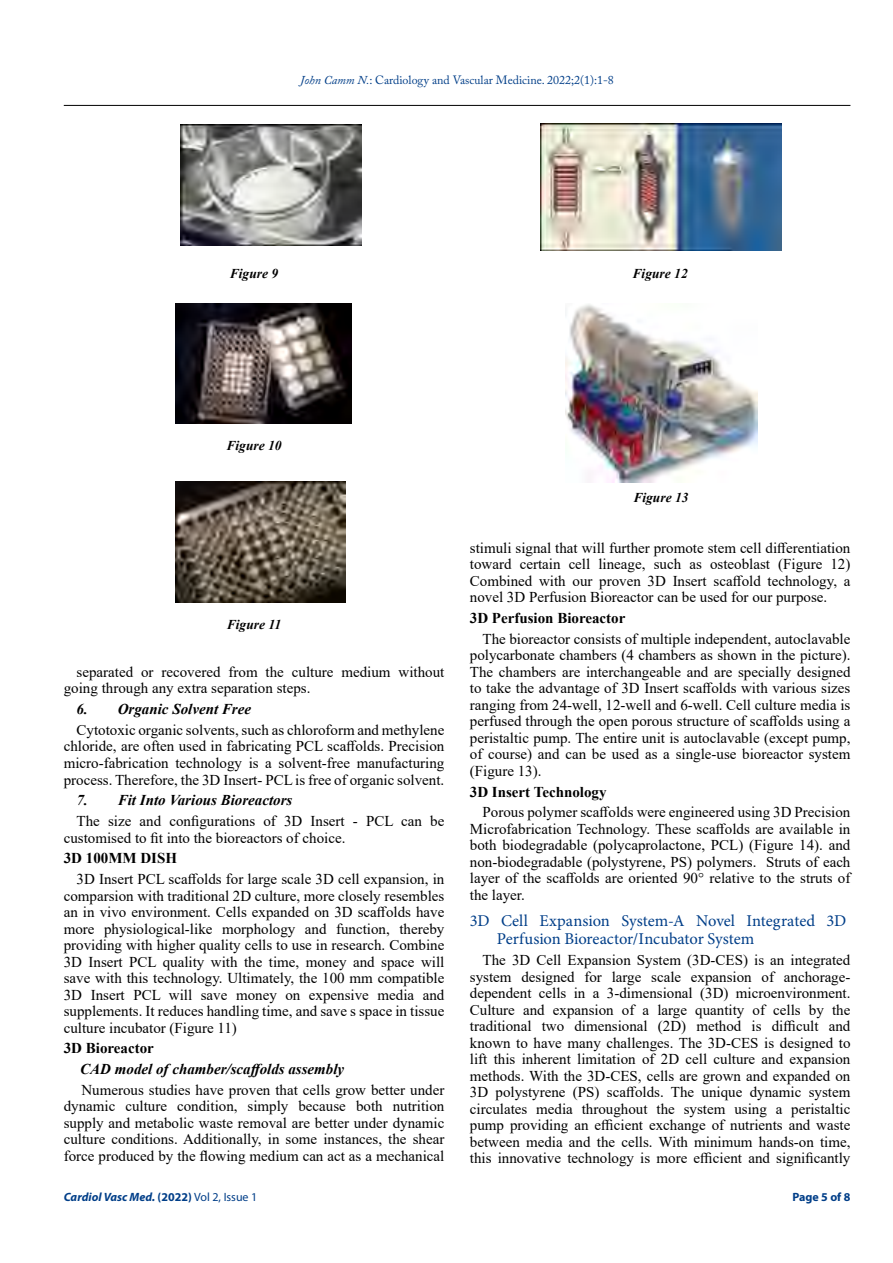
<style>
.page{position:relative;width:893px;height:1263px;background:#fff}
.page>*{position:absolute;margin:0;border:0;box-sizing:border-box;transform-origin:0 0}
.t1{font:16.5px/18px "Minion Pro";color:#003e88}
.t2{font:15px/16.5px "Times New Roman";color:#000;text-align:justify}
.t3{font:italic 700 15px "Times New Roman";color:#000}
.t4{font:700 15px "Times New Roman";color:#000}
.t5{font:italic 700 13.5px "Times New Roman";color:#000}
.t6{font:12px "Adobe Caslon Pro";color:#003e88}
.t7{font:italic 700 12px "Myriad Pro";color:#003e88}
.t8{font:700 12px "Myriad Pro";color:#003e88}
.s1{font-style:italic}
.s2{font-style:normal}
.s3{font-weight:400;font-style:normal}
</style>
<div class="page">
<hr style="left:64px;top:105px;width:786px;height:1px;background:#000">
<img style="left:180px;top:125px;width:181px;height:121px">
<img style="left:175px;top:303px;width:177px;height:121px">
<img style="left:175px;top:482px;width:170px;height:121px">
<img style="left:540px;top:123px;width:242px;height:128px">
<img style="left:565px;top:304px;width:192px;height:178px">
<p class="t6" style="left:300px;top:73px;width:315px"><span class="s1">John Camm N.</span>: Cardiology and Vascular Medicine. 2022;2(1):1-8</p>
<p class="t5" style="left:230px;top:264px;width:50px">Figure 9</p>
<p class="t5" style="left:226px;top:436px;width:57px">Figure 10</p>
<p class="t5" style="left:633px;top:264px;width:57px">Figure 12</p>
<p class="t5" style="left:633px;top:488px;width:57px">Figure 13</p>
<p class="t5" style="left:227px;top:615px;width:56px">Figure 11</p>
<p class="t2" style="left:64px;top:663px;width:382px;text-indent:13px">separated or recovered from the culture medium without going through any extra separation steps.</p>
<p class="t3" style="left:77px;top:699px;width:176px">6. Organic Solvent Free</p>
<p class="t2" style="left:64px;top:721px;width:382px;text-indent:13px">Cytotoxic organic solvents, such as chloroform and methylene chloride, are often used in fabricating PCL scaffolds. Precision micro-fabrication technology is a solvent-free manufacturing process. Therefore, the 3D Insert- PCL is free of organic solvent.</p>
<p class="t3" style="left:77px;top:790px;width:217px">7. Fit Into Various Bioreactors</p>
<p class="t2" style="left:64px;top:812px;width:382px;text-indent:13px">The size and configurations of 3D Insert - PCL can be customised to fit into the bioreactors of choice.</p>
<p class="t4" style="left:64px;top:847px;width:115px">3D 100MM DISH</p>
<p class="t2" style="left:64px;top:870px;width:382px;text-indent:13px">3D Insert PCL scaffolds for large scale 3D cell expansion, in comparsion with traditional 2D culture, more closely resembles an in vivo environment. Cells expanded on 3D scaffolds have more physiological-like morphology and function, thereby providing with higher quality cells to use in research. Combine 3D Insert PCL quality with the time, money and space will save with this technology. Ultimately, the 100 mm compatible 3D Insert PCL will save money on expensive media and supplements. It reduces handling time, and save s space in tissue culture incubator (Figure 11)</p>
<p class="t4" style="left:64px;top:1037px;width:92px">3D Bioreactor</p>
<p class="t3" style="left:80px;top:1058px;width:265px">CAD model of chamber/scaffolds assembly</p>
<p class="t2" style="left:64px;top:1081px;width:382px;text-indent:18px">Numerous studies have proven that cells grow better under dynamic culture condition, simply because both nutrition supply and metabolic waste removal are better under dynamic culture conditions. Additionally, in some instances, the shear force produced by the flowing medium can act as a mechanical</p>
<p class="t7" style="left:64px;top:1189px;width:195px">Cardiol Vasc Med. <span class="s2">(2022)</span> <span class="s3">Vol 2, Issue 1</span></p>
<p class="t2" style="left:470px;top:539px;width:382px">stimuli signal that will further promote stem cell differentiation toward certain cell lineage, such as osteoblast (Figure 12)<br>Combined with our proven 3D Insert scaffold technology, a novel 3D Perfusion Bioreactor can be used for our purpose.</p>
<p class="t4" style="left:470px;top:607px;width:157px">3D Perfusion Bioreactor</p>
<p class="t2" style="left:470px;top:630px;width:382px;text-indent:13px">The bioreactor consists of multiple independent, autoclavable polycarbonate chambers (4 chambers as shown in the picture).<br>The chambers are interchangeable and are specially designed to take the advantage of 3D Insert scaffolds with various sizes ranging from 24-well, 12-well and 6-well. Cell culture media is perfused through the open porous structure of scaffolds using a peristaltic pump. The entire unit is autoclavable (except pump, of course) and can be used as a single-use bioreactor system (Figure 13).</p>
<p class="t4" style="left:470px;top:781px;width:138px">3D Insert Technology</p>
<p class="t2" style="left:470px;top:803px;width:382px;text-indent:13px">Porous polymer scaffolds were engineered using 3D Precision Microfabrication Technology. These scaffolds are available in both biodegradable (polycaprolactone, PCL) (Figure 14). and non-biodegradable (polystyrene, PS) polymers. Struts of each layer of the scaffolds are oriented 90° relative to the struts of the layer.</p>
<p class="t1" style="left:497px;top:912px;width:351px;text-indent:-27px">3D Cell Expansion System-A Novel Integrated 3D<br>Perfusion Bioreactor/Incubator System</p>
<p class="t2" style="left:470px;top:951px;width:382px;text-indent:13px">The 3D Cell Expansion System (3D-CES) is an integrated system designed for large scale expansion of anchorage&shy;dependent cells in a 3-dimensional (3D) microenvironment.<br>Culture and expansion of a large quantity of cells by the traditional two dimensional (2D) method is difficult and known to have many challenges. The 3D-CES is designed to lift this inherent limitation of 2D cell culture and expansion methods. With the 3D-CES, cells are grown and expanded on 3D polystyrene (PS) scaffolds. The unique dynamic system circulates media throughout the system using a peristaltic pump providing an efficient exchange of nutrients and waste between media and the cells. With minimum hands-on time, this innovative technology is more efficient and significantly</p>
<p class="t8" style="left:792px;top:1189px;width:60px">Page 5 of 8</p>
</div>
